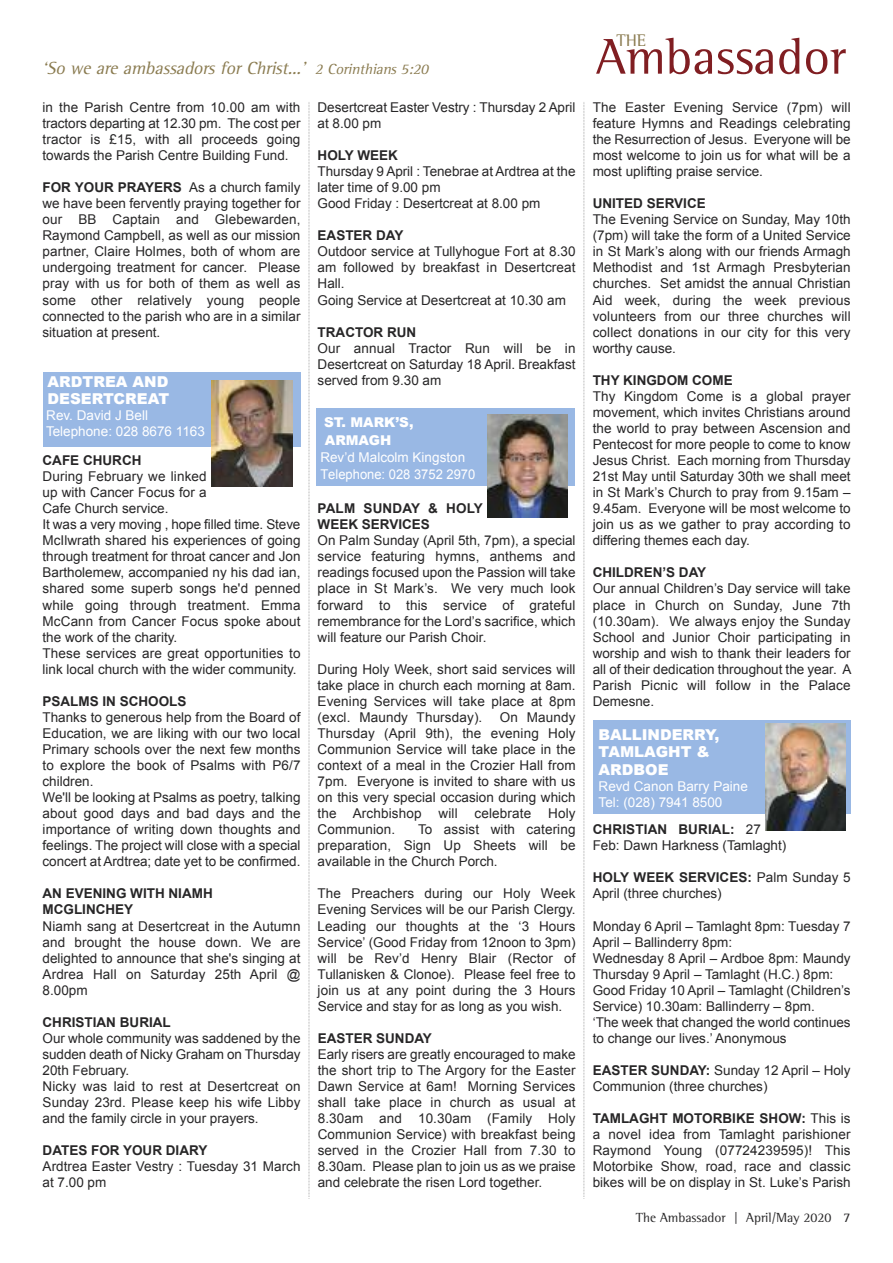
<style>
.page{position:relative;width:893px;height:1263px;background:#fff}
.page>*{position:absolute;margin:0;border:0;box-sizing:border-box;transform-origin:0 0}
.t1{font:51.45px "Rotis Semi Serif";color:#801e22}
.t2{font:italic 18px "Rotis Semi Serif";color:#8a7b50}
.t3{font:17.25px "Rotis Semi Serif";color:#8a7b50}
.t4{font:900 15px/17.9px "Arial";color:#fff}
.t5{font:13.5px/16px "Arial";color:#272627;text-align:justify}
.t6{font:700 13.5px/16px "Arial";color:#272627}
.t7{font:13.5px/17.2px "Arial";color:#fff}
.t8{font:13.5px "Rotis Semi Serif";color:#272627}
.t9{font:900 13.5px/17.2px "Arial";color:#fff}
.s1{font-size:15px}
.s2{font-weight:700}
</style>
<div class="page">
<svg style="left:309px;top:102px;width:1px;height:1097px"></svg>
<svg style="left:584px;top:102px;width:1px;height:1097px"></svg>
<div style="left:317px;top:408px;width:258px;height:78px;background:#99b8e4"></div>
<img style="left:487px;top:414px;width:81px;height:104px">
<div style="left:43px;top:372px;width:258px;height:74px;background:#99b8e4"></div>
<img style="left:211px;top:381px;width:81px;height:106px">
<div style="left:593px;top:720px;width:257px;height:93px;background:#99b8e4"></div>
<img style="left:765px;top:724px;width:81px;height:106px">
<h2 class="t2" style="left:43px;top:62px;width:390px">‘So we are ambassadors for Christ...’ <span class="s1">2 Corinthians 5:20</span></h2>
<p class="t5" style="left:43px;top:99px;width:259px">in the Parish Centre from 10.00 am with tractors departing at 12.30 pm. The cost per tractor is £15, with all proceeds going towards the Parish Centre Building Fund.</p>
<p class="t5" style="left:43px;top:179px;width:259px"><span class="s2">FOR YOUR PRAYERS</span> As a church family we have been fervently praying together for our BB Captain and Glebewarden, Raymond Campbell, as well as our mission partner, Claire Holmes, both of whom are undergoing treatment for cancer. Please pray with us for both of them as well as some other relatively young people connected to the parish who are in a similar situation at present.</p>
<p class="t4" style="left:48px;top:373px;width:123px;line-height:16.5px">ARDTREA AND<br>DESERTCREAT</p>
<p class="t7" style="left:46px;top:407px;width:160px;line-height:16.4px">Rev. David J Bell<br>Telephone: 028 8676 1163</p>
<p class="t6" style="left:43px;top:452px;width:100px">CAFE CHURCH</p>
<p class="t5" style="left:43px;top:468px;width:259px;text-align:left">During February we linked<br>up with Cancer Focus for a<br>Cafe Church service.<br>It was a very moving , hope filled time. Steve McIlwrath shared his experiences of going through treatment for throat cancer and Jon Bartholemew, accompanied ny his dad ian, shared some superb songs he'd penned while going through treatment. Emma McCann from Cancer Focus spoke about the work of the charity.<br>These services are great opportunities to link local church with the wider community.</p>
<p class="t6" style="left:43px;top:693px;width:146px">PSALMS IN SCHOOLS</p>
<p class="t5" style="left:43px;top:709px;width:259px;text-align:left">Thanks to generous help from the Board of Education, we are liking with our two local Primary schools over the next few months to explore the book of Psalms with P6/7 children.<br>We'll be looking at Psalms as poetry, talking about good days and bad days and the importance of writing down thoughts and feelings. The project will close with a special concert at Ardtrea; date yet to be confirmed.</p>
<p class="t6" style="left:43px;top:886px;width:172px">AN EVENING WITH NIAMH<br>MCGLINCHEY</p>
<p class="t5" style="left:43px;top:918px;width:259px">Niamh sang at Desertcreat in the Autumn and brought the house down. We are delighted to announce that she's singing at Ardrea Hall on Saturday 25th April @ 8.00pm</p>
<p class="t6" style="left:43px;top:1014px;width:130px">CHRISTIAN BURIAL</p>
<p class="t5" style="left:43px;top:1030px;width:259px;text-align:left">Our whole community was saddened by the sudden death of Nicky Graham on Thursday 20th February.<br>Nicky was laid to rest at Desertcreat on Sunday 23rd. Please keep his wife Libby and the family circle in your prayers.</p>
<p class="t6" style="left:43px;top:1142px;width:166px">DATES FOR YOUR DIARY</p>
<p class="t5" style="left:43px;top:1158px;width:259px">Ardtrea Easter Vestry : Tuesday 31 March at 7.00 pm</p>
<p class="t5" style="left:318px;top:99px;width:259px">Desertcreat Easter Vestry : Thursday 2 April at 8.00 pm</p>
<p class="t6" style="left:318px;top:147px;width:82px">HOLY WEEK</p>
<p class="t5" style="left:318px;top:163px;width:259px;text-align:left">Thursday 9 April : Tenebrae at Ardtrea at the later time of 9.00 pm<br>Good Friday : Desertcreat at 8.00 pm</p>
<p class="t6" style="left:318px;top:228px;width:87px">EASTER DAY</p>
<p class="t5" style="left:318px;top:244px;width:259px;text-align:left">Outdoor service at Tullyhogue Fort at 8.30 am followed by breakfast in Desertcreat<br>Hall.<br>Going Service at Desertcreat at 10.30 am</p>
<p class="t6" style="left:318px;top:324px;width:100px">TRACTOR RUN</p>
<p class="t5" style="left:318px;top:340px;width:259px">Our annual Tractor Run will be in Desertcreat on Saturday 18 April. Breakfast served from 9.30 am</p>
<p class="t9" style="left:324px;top:413px;width:91px">ST. MARk’S,<br>ARMAGH</p>
<p class="t7" style="left:320px;top:448px;width:156px">Rev’d Malcolm Kingston<br>Telephone: 028 3752 2970</p>
<p class="t6" style="left:318px;top:500px;width:167px">PALM SUNDAY &amp; HOLY<br>WEEK SERVICES</p>
<p class="t5" style="left:318px;top:533px;width:259px">On Palm Sunday (April 5th, 7pm), a special service featuring hymns, anthems and readings focused upon the Passion will take place in St Mark’s. We very much look forward to this service of grateful remembrance for the Lord’s sacrifice, which will feature our Parish Choir.</p>
<p class="t5" style="left:318px;top:661px;width:259px">During Holy Week, short said services will take place in church each morning at 8am.<br>Evening Services will take place at 8pm (excl. Maundy Thursday).</p>
<p class="t5" style="left:318px;top:709px;width:259px;text-indent:182px">On Maundy Thursday (April 9th), the evening Holy Communion Service will take place in the context of a meal in the Crozier Hall from 7pm. Everyone is invited to share with us on this very special occasion during which the Archbishop</p>
<p class="t5" style="left:438px;top:805px;width:21px">will</p>
<p class="t5" style="left:475px;top:805px;width:58px">celebrate</p>
<p class="t5" style="left:548px;top:805px;width:29px">Holy</p>
<p class="t5" style="left:318px;top:821px;width:79px">Communion.</p>
<p class="t5" style="left:318px;top:821px;width:259px;text-indent:100px">To assist with catering preparation, Sign Up Sheets will be available in the Church Porch.</p>
<p class="t5" style="left:318px;top:886px;width:260px">The Preachers during our Holy Week Evening Services will be our Parish Clergy.<br>Leading our thoughts at the ‘3 Hours Service’ (Good Friday from 12noon to 3pm) will be Rev’d Henry Blair (Rector of Tullanisken &amp; Clonoe). Please feel free to join us at any point during the 3 Hours Service and stay for as long as you wish.</p>
<p class="t6" style="left:318px;top:1030px;width:116px">EASTER SUNDAY</p>
<p class="t5" style="left:318px;top:1046px;width:259px">Early risers are greatly encouraged to make the short trip to The Argory for the Easter Dawn Service at 6am! Morning Services shall take place in church as usual at 8.30am and 10.30am (Family Holy Communion Service) with breakfast being served in the Crozier Hall from 7.30 to 8.30am. Please plan to join us as we praise and celebrate the risen Lord together.</p>
<p class="t3" style="left:616px;top:34px;width:31px">THE</p>
<h1 class="t1" style="left:596px;top:39px;width:252px">Ambassador</h1>
<p class="t5" style="left:593px;top:99px;width:259px">The Easter Evening Service (7pm) will feature Hymns and Readings celebrating the Resurrection of Jesus. Everyone will be most welcome to join us for what will be a most uplifting praise service.</p>
<p class="t6" style="left:593px;top:195px;width:115px">UNITED SERVICE</p>
<p class="t5" style="left:593px;top:212px;width:259px">The Evening Service on Sunday, May 10th (7pm) will take the form of a United Service in St Mark’s along with our friends Armagh Methodist and 1st Armagh Presbyterian churches. Set amidst the annual Christian Aid week, during the week previous volunteers from our three churches will collect donations in our city for this very worthy cause.</p>
<p class="t6" style="left:593px;top:372px;width:142px">THY KINGDOM COME</p>
<p class="t5" style="left:593px;top:388px;width:259px">Thy Kingdom Come is a global prayer movement, which invites Christians around the world to pray between Ascension and Pentecost for more people to come to know Jesus Christ. Each morning from Thursday 21st May until Saturday 30th we shall meet in St Mark’s Church to pray from 9.15am – 9.45am. Everyone will be most welcome to join us as we gather to pray according to differing themes each day.</p>
<p class="t6" style="left:593px;top:565px;width:115px">CHILDREN’S DAY</p>
<p class="t5" style="left:593px;top:581px;width:260px">Our annual Children’s Day service will take place in Church on Sunday, June 7th (10.30am). We always enjoy the Sunday School and Junior Choir participating in worship and wish to thank their leaders for all of their dedication throughout the year. A Parish Picnic will follow in the Palace Demesne.</p>
<p class="t4" style="left:599px;top:725px;width:122px">BALLINDERRy,<br>TAMLAGHT &amp;<br>ARDBOE</p>
<p class="t7" style="left:599px;top:779px;width:151px;line-height:16px">Revd Canon Barry Paine<br>Tel: (028) 7941 8500</p>
<p class="t5" style="left:593px;top:821px;width:195px"><span class="s2">CHRISTIAN BURIAL:</span> 27<br>Feb: Dawn Harkness (Tamlaght)</p>
<p class="t5" style="left:593px;top:870px;width:259px"><span class="s2">HOLY WEEK SERVICES:</span> Palm Sunday 5<br>April (three churches)</p>
<p class="t5" style="left:593px;top:918px;width:259px;text-align:left">Monday 6 April – Tamlaght 8pm: Tuesday 7<br>April – Ballinderry 8pm:<br>Wednesday 8 April – Ardboe 8pm: Maundy Thursday 9 April – Tamlaght (H.C.) 8pm:<br>Good Friday 10 April – Tamlaght (Children’s Service) 10.30am: Ballinderry – 8pm.<br>‘The week that changed the world continues to change our lives.’ Anonymous</p>
<p class="t5" style="left:593px;top:1062px;width:259px"><span class="s2">EASTER SUNDAY:</span> Sunday 12 April – Holy<br>Communion (three churches)</p>
<p class="t5" style="left:593px;top:1110px;width:259px"><span class="s2">TAMLAGHT MOTORBIKE SHOW:</span> This is a novel idea from Tamlaght parishioner Raymond Young (07724239595)! This Motorbike Show, road, race and classic bikes will be on display in St. Luke’s Parish</p>
<p class="t8" style="left:636px;top:1213px;width:216px">The Ambassador | April/May 2020 7</p>
</div>
